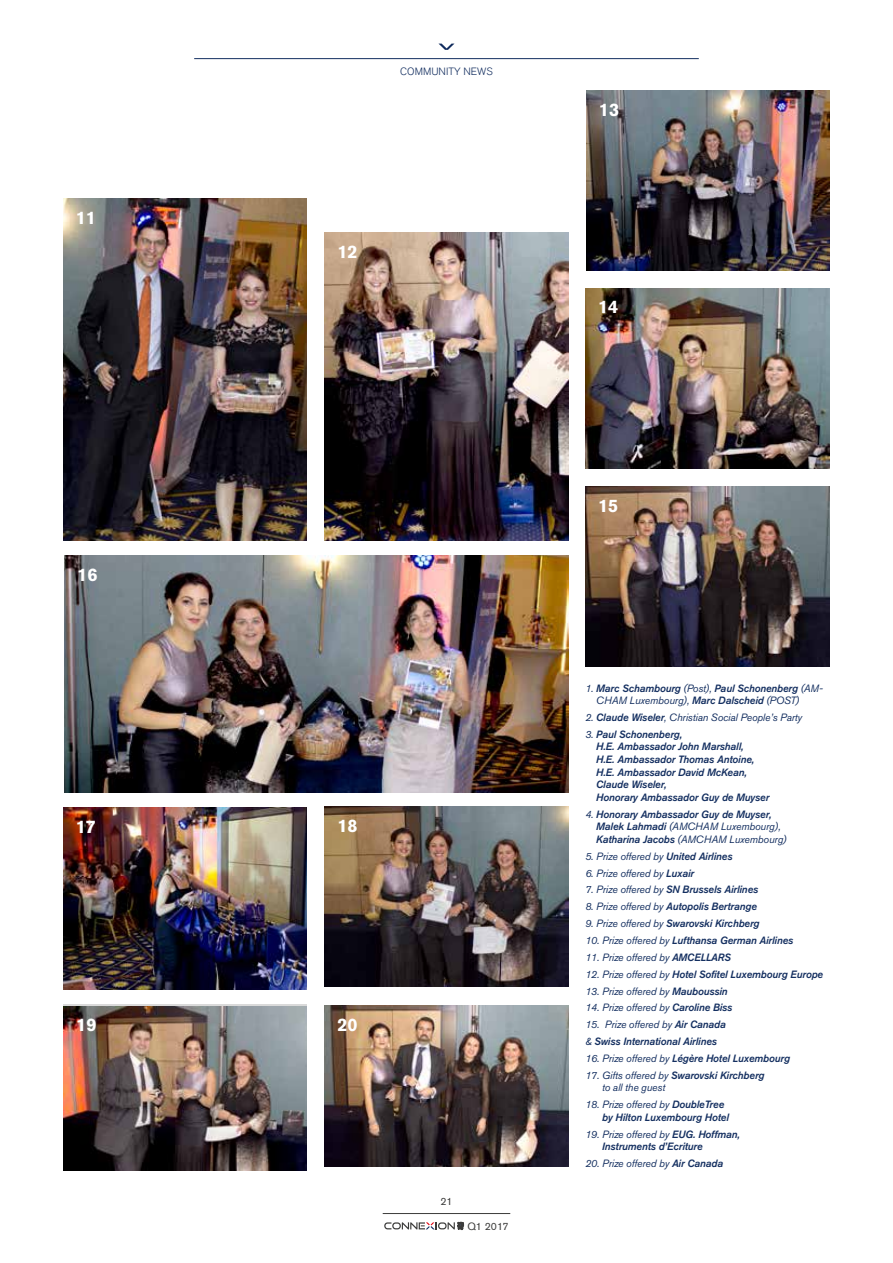
<style>
.page{position:relative;width:893px;height:1263px;background:#fff}
.page>*{position:absolute;margin:0;border:0;box-sizing:border-box;transform-origin:0 0}
.t1{font:700 18px "Akzidenz Grotesk BQ";color:#fff}
.t2{font:italic 10.5px/12.6px "Akzidenz Grotesk BQ Med";letter-spacing:-.01em;color:#142f60}
.t3{font:italic 10.5px/12.6px "Akzidenz Grotesk BQ";letter-spacing:-.01em;color:#142f60}
.t4{font:300 10.5px "Akzidenz Grotesk BQ";color:#142f60}
.t5{font:10.5px "Akzidenz Grotesk BQ";color:#3c3c3b}
.s1{font-family:"Akzidenz Grotesk BQ"}
.s2{font-family:"Akzidenz Grotesk BQ Med"}
</style>
<div class="page">
<svg style="left:439px;top:44px;width:15px;height:6px"></svg>
<hr style="left:194px;top:58px;width:505px;height:1px;background:#142f60">
<svg style="left:384px;top:1222px;width:80px;height:8px"></svg>
<hr style="left:383px;top:1213px;width:127px;height:1px;background:#3c3c3b">
<img style="left:585px;top:288px;width:244px;height:180px">
<img style="left:65px;top:556px;width:503px;height:236px">
<img style="left:325px;top:807px;width:243px;height:180px">
<img style="left:586px;top:90px;width:243px;height:180px">
<img style="left:63px;top:807px;width:244px;height:183px">
<img style="left:325px;top:233px;width:243px;height:307px">
<img style="left:63px;top:198px;width:244px;height:342px">
<img style="left:63px;top:1006px;width:244px;height:164px">
<img style="left:325px;top:1006px;width:243px;height:161px">
<img style="left:585px;top:486px;width:244px;height:180px">
<h1 class="t1" style="left:76px;top:208px;width:22px">11</h1>
<p class="t4" style="left:400px;top:66px;width:94px">COMMUNITY NEWS</p>
<h1 class="t1" style="left:337px;top:241px;width:22px">12</h1>
<h1 class="t1" style="left:77px;top:564px;width:22px">16</h1>
<h1 class="t1" style="left:76px;top:816px;width:22px">17</h1>
<h1 class="t1" style="left:337px;top:815px;width:22px">18</h1>
<h1 class="t1" style="left:76px;top:1014px;width:22px">19</h1>
<h1 class="t1" style="left:337px;top:1014px;width:22px">20</h1>
<p class="t5" style="left:440px;top:1195px;width:14px">21</p>
<p class="t5" style="left:467px;top:1220px;width:43px">Q1 2017</p>
<h1 class="t1" style="left:599px;top:99px;width:22px">13</h1>
<h1 class="t1" style="left:598px;top:297px;width:22px">14</h1>
<h1 class="t1" style="left:598px;top:495px;width:22px">15</h1>
<p class="t2" style="left:585px;top:681px;width:239px"><span class="s1">1.</span> Marc Schambourg <span class="s1">(Post),</span> Paul Schonenberg <span class="s1">(AM-</span></p>
<p class="t3" style="left:596px;top:694px;width:204px">CHAM Luxembourg), <span class="s2">Marc Dalscheid</span> (POST)</p>
<p class="t3" style="left:585px;top:711px;width:218px">2. <span class="s2">Claude Wiseler</span>, Christian Social People’s Party</p>
<p class="t2" style="left:596px;top:728px;width:175px;text-indent:-11px"><span class="s1">3.</span> Paul Schonenberg,<br>H.E. Ambassador John Marshall,<br>H.E. Ambassador Thomas Antoine,<br>H.E. Ambassador David McKean,<br>Claude Wiseler,<br>Honorary Ambassador Guy de Muyser</p>
<p class="t2" style="left:585px;top:808px;width:188px"><span class="s1">4.</span> Honorary Ambassador Guy de Muyser,</p>
<p class="t3" style="left:596px;top:820px;width:192px"><span class="s2">Malek Lahmadi</span> (AMCHAM Luxembourg),<br><span class="s2">Katharina Jacobs</span> (AMCHAM Luxembourg)</p>
<p class="t3" style="left:585px;top:850px;width:149px">5. Prize offered by <span class="s2">United Airlines</span></p>
<p class="t3" style="left:585px;top:866px;width:110px">6. Prize offered by <span class="s2">Luxair</span></p>
<p class="t2" style="left:585px;top:883px;width:174px"><span class="s1">7. Prize offered by</span> SN Brussels Airlines</p>
<p class="t2" style="left:585px;top:900px;width:173px"><span class="s1">8. Prize offered by</span> Autopolis Bertrange</p>
<p class="t2" style="left:585px;top:917px;width:176px"><span class="s1">9. Prize offered by</span> Swarovski Kirchberg</p>
<p class="t2" style="left:585px;top:934px;width:209px"><span class="s1">10. Prize offered by</span> Lufthansa German Airlines</p>
<p class="t3" style="left:585px;top:951px;width:147px">11. Prize offered by <span class="s2">AMCELLARS</span></p>
<p class="t2" style="left:585px;top:968px;width:239px"><span class="s1">12. Prize offered by</span> Hotel Sofitel Luxembourg Europe</p>
<p class="t3" style="left:585px;top:984px;width:144px">13. Prize offered by <span class="s2">Mauboussin</span></p>
<p class="t3" style="left:585px;top:1001px;width:149px">14. Prize offered by <span class="s2">Caroline Biss</span></p>
<p class="t3" style="left:585px;top:1018px;width:142px">15. Prize offered by <span class="s2">Air Canada</span></p>
<p class="t2" style="left:585px;top:1035px;width:133px"><span class="s1">&amp;</span> Swiss International Airlines</p>
<p class="t2" style="left:585px;top:1052px;width:206px"><span class="s1">16. Prize offered by</span> Légère Hotel Luxembourg</p>
<p class="t2" style="left:585px;top:1069px;width:181px"><span class="s1">17. Gifts offered by</span> Swarovski Kirchberg</p>
<p class="t3" style="left:602px;top:1081px;width:65px">to all the guest</p>
<p class="t3" style="left:585px;top:1098px;width:140px">18. Prize offered by <span class="s2">DoubleTree</span></p>
<p class="t2" style="left:602px;top:1111px;width:128px">by Hilton Luxembourg Hotel</p>
<p class="t3" style="left:585px;top:1128px;width:156px">19. Prize offered by <span class="s2">EUG. Hoffman,</span></p>
<p class="t2" style="left:602px;top:1140px;width:102px">Instruments d’Ecriture</p>
<p class="t3" style="left:585px;top:1157px;width:139px">20. Prize offered by <span class="s2">Air Canada</span></p>
</div>
